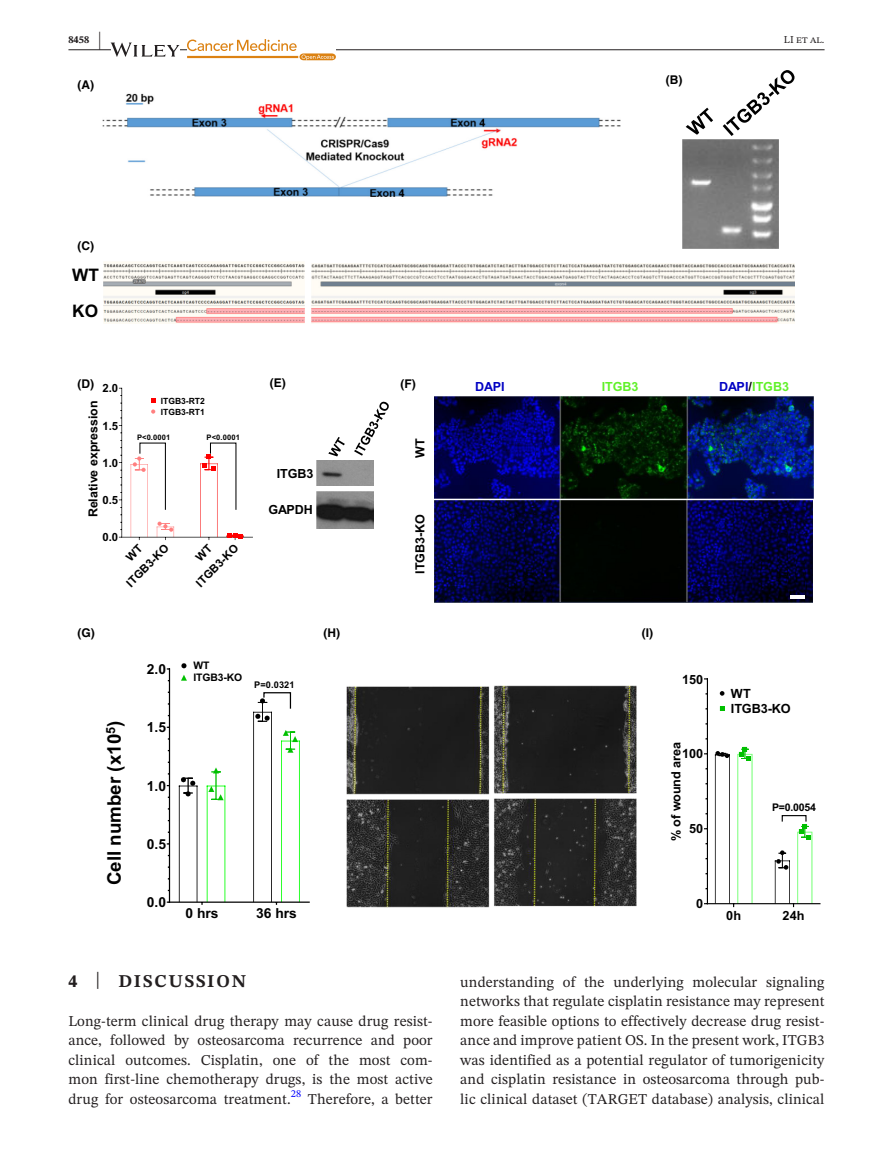
<style>
.page{position:relative;width:893px;height:1174px;background:#fff}
.page>*{position:absolute;margin:0;border:0;box-sizing:border-box;transform-origin:0 0}
.t1{font:700 18.75px "Arial";color:#000}
.t2{font:700 18px "STIX Two Text";letter-spacing:.1em;color:#231f20}
.t3{font:700 17.25px/35.2px "Arial";color:#000}
.t4{font:15px/19.5px "STIX Two Text";letter-spacing:.005em;color:#231f20;text-align:justify}
.t5{font:700 13.8px "Arial";color:#000}
.t6{font:700 12.75px/15.1px "Arial";letter-spacing:-.01em;color:#000}
.t7{font:700 12.6px "Arial";color:#000}
.t8{font:700 12.6px "Arial";color:#60f128}
.t9{font:700 12.6px "Arial";color:#0000c3}
.t10{font:700 12.45px "Arial";color:#000}
.t11{font:700 12px "Helvetica LT Std";color:#000}
.t12{font:700 11.4px/18.5px "Arial";color:#000;text-align:center}
.t13{font:700 10.5px "Arial";color:#000}
.t14{font:10.5px "STIX Two Text";color:#231f20}
.t15{font:700 10.5px "STIX Two Text";color:#231f20}
.t16{font:10.5px "STIX Two Text";color:#00f}
.t17{font:700 10.35px/12px "Arial";color:#000}
.t18{font:700 9.15px "Arial";color:#000}
.t19{font:700 8.55px "Arial";color:#000}
.t20{font:700 7.5px "Arial";letter-spacing:.015em;color:#000}
.s1{font-size:21px}
.s2{color:#0000c3}
.s3{color:#000}
.s4{font-size:18.75px}
.s5{font-weight:400;font-size:23.7px}
</style>
<div class="page">
<hr style="left:68px;top:49px;width:756px;height:1px;background:#231f20">
<svg style="left:111px;top:43px;width:68px;height:14px"></svg>
<svg style="left:187px;top:39px;width:149px;height:21px"></svg>
<img style="left:103px;top:93px;width:518px;height:104px">
<img style="left:104px;top:262px;width:200px;height:61px">
<img style="left:312px;top:263px;width:483px;height:60px">
<hr style="left:121px;top:537px;width:132px;height:1px;background:#000">
<hr style="left:121px;top:388px;width:1px;height:149px;background:#000">
<svg style="left:151px;top:409px;width:4px;height:4px"></svg>
<svg style="left:151px;top:398px;width:4px;height:5px"></svg>
<svg style="left:131px;top:442px;width:43px;height:98px"></svg>
<svg style="left:200px;top:442px;width:44px;height:98px"></svg>
<hr style="left:169px;top:901px;width:141px;height:1px;background:#000">
<hr style="left:169px;top:668px;width:1px;height:234px;background:#000">
<svg style="left:179px;top:767px;width:46px;height:138px"></svg>
<svg style="left:181px;top:663px;width:5px;height:5px"></svg>
<svg style="left:181px;top:675px;width:6px;height:5px"></svg>
<svg style="left:253px;top:692px;width:47px;height:213px"></svg>
<img style="left:347px;top:685px;width:290px;height:222px">
<hr style="left:707px;top:903px;width:113px;height:1px;background:#000">
<hr style="left:707px;top:678px;width:1px;height:226px;background:#000">
<svg style="left:715px;top:747px;width:37px;height:160px"></svg>
<svg style="left:720px;top:691px;width:4px;height:4px"></svg>
<svg style="left:720px;top:706px;width:4px;height:5px"></svg>
<svg style="left:775px;top:815px;width:37px;height:92px"></svg>
<img style="left:682px;top:139px;width:96px;height:110px">
<svg style="left:686px;top:108px;width:27px;height:27px"></svg>
<svg style="left:723px;top:70px;width:72px;height:66px"></svg>
<img style="left:434px;top:396px;width:379px;height:102px">
<img style="left:434px;top:501px;width:379px;height:102px">
<hr style="left:790px;top:595px;width:15px;height:4px;background:#fff">
<img style="left:316px;top:460px;width:57px;height:26px">
<img style="left:316px;top:492px;width:57px;height:36px">
<svg style="left:328px;top:437px;width:17px;height:19px"></svg>
<svg style="left:354px;top:401px;width:35px;height:55px"></svg>
<p class="t15" style="left:68px;top:32px;width:34px">8458 <span class="s1">|</span></p>
<p class="t14" style="left:784px;top:32px;width:42px">LI et al.</p>
<p class="t11" style="left:77px;top:77px;width:18px">(A)</p>
<p class="t11" style="left:666px;top:73px;width:18px">(B)</p>
<p class="t11" style="left:77px;top:238px;width:18px">(C)</p>
<p class="t3" style="left:72px;top:258px;width:28px">WT<br>KO</p>
<p class="t11" style="left:77px;top:376px;width:18px">(D)</p>
<p class="t12" style="left:102px;top:379px;width:17px">2.0</p>
<p class="t19" style="left:161px;top:394px;width:45px">ITGB3-RT2</p>
<p class="t20" style="left:137px;top:432px;width:35px">P&lt;0.0001</p>
<p class="t20" style="left:207px;top:432px;width:35px">P&lt;0.0001</p>
<p class="t10" style="left:84px;top:517px;width:118px;rotate:-90deg">Relative expression</p>
<p class="t19" style="left:161px;top:405px;width:45px">ITGB3-RT1</p>
<p class="t12" style="left:102px;top:416px;width:17px">1.5</p>
<p class="t12" style="left:102px;top:454px;width:17px">1.0</p>
<p class="t12" style="left:102px;top:491px;width:17px">0.5</p>
<p class="t12" style="left:102px;top:528px;width:17px">0.0</p>
<p class="t12" style="left:109px;top:565px;width:56px;rotate:-45deg">WT<br>ITGB3-KO</p>
<p class="t12" style="left:179px;top:565px;width:56px;rotate:-45deg">WT<br>ITGB3-KO</p>
<p class="t11" style="left:270px;top:376px;width:17px">(E)</p>
<p class="t7" style="left:277px;top:464px;width:38px">ITGB3</p>
<p class="t7" style="left:268px;top:500px;width:46px">GAPDH</p>
<p class="t11" style="left:400px;top:376px;width:17px">(F)</p>
<p class="t7" style="left:411px;top:458px;width:21px;rotate:-90deg">WT</p>
<p class="t7" style="left:411px;top:574px;width:61px;rotate:-90deg">ITGB3-KO</p>
<p class="t9" style="left:475px;top:378px;width:31px">DAPI</p>
<p class="t8" style="left:602px;top:378px;width:38px">ITGB3</p>
<p class="t8" style="left:719px;top:378px;width:71px"><span class="s2">DAPI</span><span class="s3">/</span>ITGB3</p>
<p class="t11" style="left:77px;top:625px;width:19px">(G)</p>
<p class="t7" style="left:102px;top:734px;width:15px;rotate:-90deg">5<span class="s4">)</span></p>
<p class="t1" style="left:101px;top:885px;width:153px;rotate:-90deg">C nl l e u m b r e 01x (</p>
<p class="t5" style="left:147px;top:659px;width:21px">2.0</p>
<p class="t17" style="left:193px;top:660px;width:50px">WT<br>ITGB3-KO</p>
<p class="t18" style="left:254px;top:678px;width:42px">P=0.0321</p>
<p class="t5" style="left:147px;top:717px;width:21px">1.5</p>
<p class="t5" style="left:147px;top:776px;width:21px">1.0</p>
<p class="t5" style="left:147px;top:834px;width:21px">0.5</p>
<p class="t5" style="left:147px;top:892px;width:21px">0.0</p>
<p class="t5" style="left:185px;top:904px;width:35px">0 hrs</p>
<p class="t5" style="left:256px;top:904px;width:42px">36 hrs</p>
<p class="t11" style="left:323px;top:625px;width:18px">(H)</p>
<p class="t11" style="left:642px;top:625px;width:13px">(I)</p>
<p class="t6" style="left:682px;top:671px;width:23px">150</p>
<p class="t6" style="left:668px;top:841px;width:100px;rotate:-90deg">% of wound area</p>
<p class="t6" style="left:682px;top:746px;width:23px">100</p>
<p class="t6" style="left:689px;top:821px;width:16px">50</p>
<p class="t6" style="left:696px;top:896px;width:9px">0</p>
<p class="t6" style="left:731px;top:686px;width:61px">WT<br>ITGB3-KO</p>
<p class="t13" style="left:772px;top:800px;width:45px">P=0.0054</p>
<p class="t6" style="left:726px;top:907px;width:16px">0h</p>
<p class="t6" style="left:783px;top:907px;width:23px">24h</p>
<p class="t2" style="left:68px;top:968px;width:179px">4 <span class="s5">|</span> DISCUSSION</p>
<p class="t4" style="left:68px;top:1011px;width:366px">Long-term clinical drug therapy may cause drug resist&shy;ance, followed by osteosarcoma recurrence and poor clinical outcomes. Cisplatin, one of the most com&shy;mon first-line chemotherapy drugs, is the most active drug for osteosarcoma treatment.</p>
<p class="t16" style="left:291px;top:1086px;width:12px">28</p>
<p class="t4" style="left:308px;top:1089px;width:126px">Therefore, a better</p>
<p class="t4" style="left:460px;top:972px;width:366px">understanding of the underlying molecular signaling networks that regulate cisplatin resistance may represent more feasible options to effectively decrease drug resist&shy;ance and improve patient OS. In the present work, ITGB3 was identified as a potential regulator of tumorigenicity and cisplatin resistance in osteosarcoma through pub&shy;lic clinical dataset (TARGET database) analysis, clinical</p>
</div>
